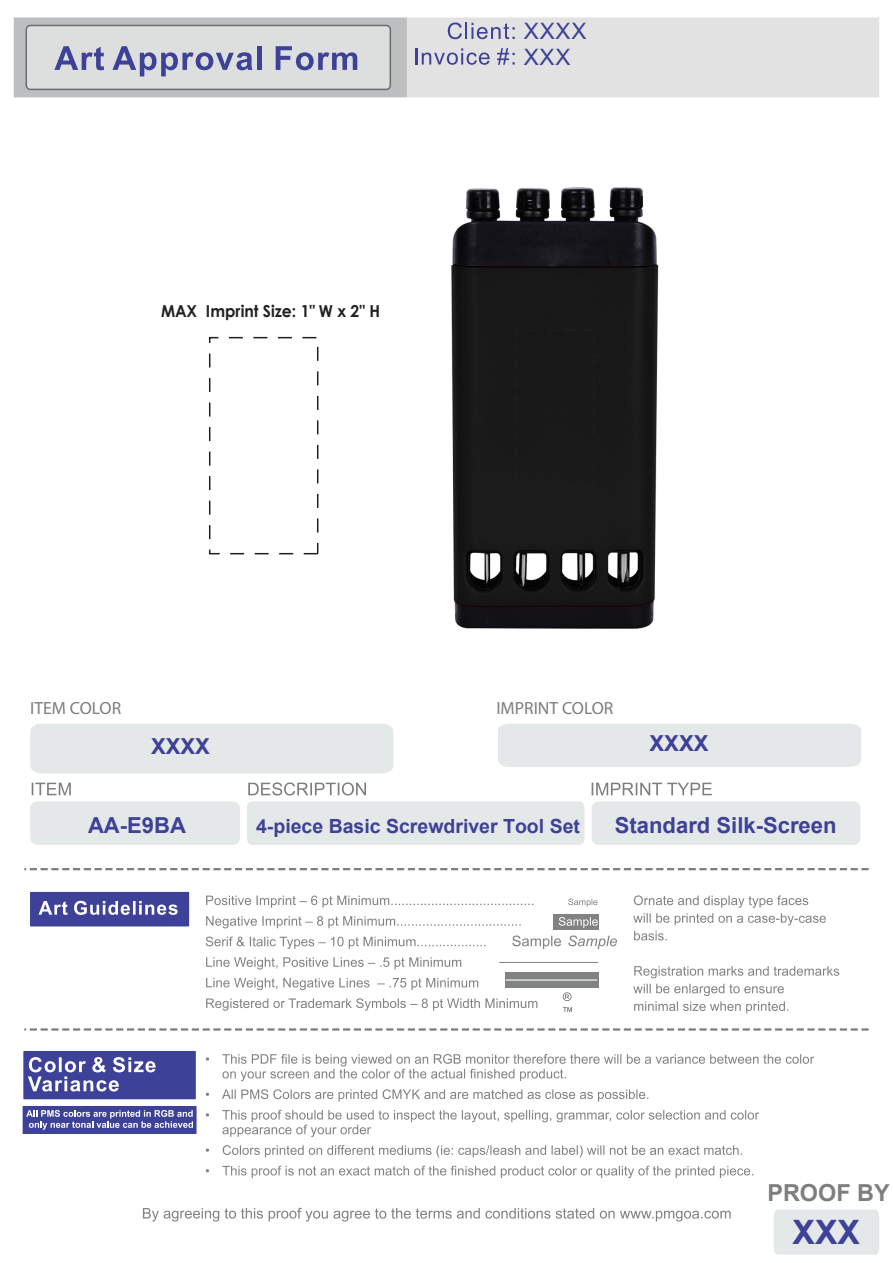
<style>
.page{position:relative;width:893px;height:1263px;background:#fff}
.page>*{position:absolute;margin:0;border:0;box-sizing:border-box;transform-origin:0 0}
.t1{font:700 33.6px "Arial";color:#3e4298}
.t2{font:700 23.4px "Arial";color:#7e7d7f}
.t3{font:22.5px/25.5px "Arial";letter-spacing:.035em;color:#3d4197}
.t4{font:700 22.05px "Arial";color:#3d4197}
.t5{font:700 19.5px "Arial";color:#3d4197}
.t6{font:17.7px "Myriad Pro";color:#7e7d7c}
.t7{font:700 16.5px "Century Gothic";color:#231f20;scale:.95 1}
</style>
<div class="page">
<div style="left:14px;top:17px;width:393px;height:80px;background:#bdbebf"></div>
<div style="left:407px;top:17px;width:472px;height:80px;background:#e2e2e3"></div>
<div style="left:26px;top:25px;width:364px;height:64px;background:#dddede;border-radius:4px"></div>
<div style="left:26px;top:25px;width:365px;height:65px;border:2px solid #6a6c6e;border-radius:4px"></div>
<svg style="left:54px;top:46px;width:50px;height:24px"></svg>
<svg style="left:112px;top:46px;width:141px;height:30px"></svg>
<div style="left:257px;top:46px;width:5px;height:24px;background:#3d4197"></div>
<svg style="left:276px;top:46px;width:81px;height:24px"></svg>
<svg style="left:448px;top:23px;width:67px;height:16px"></svg>
<svg style="left:415px;top:48px;width:75px;height:17px"></svg>
<svg style="left:497px;top:48px;width:18px;height:17px"></svg>
<div style="left:553px;top:915px;width:45px;height:15px;background:#818282"></div>
<div style="left:505px;top:972px;width:93px;height:15px;background:#818282"></div>
<svg style="left:143px;top:1208px;width:588px;height:13px"></svg>
<svg style="left:206px;top:895px;width:327px;height:13px"></svg>
<svg style="left:206px;top:916px;width:315px;height:12px"></svg>
<svg style="left:206px;top:936px;width:280px;height:13px"></svg>
<svg style="left:206px;top:957px;width:255px;height:12px"></svg>
<svg style="left:206px;top:978px;width:272px;height:12px"></svg>
<svg style="left:206px;top:998px;width:331px;height:13px"></svg>
<svg style="left:568px;top:899px;width:29px;height:8px"></svg>
<svg style="left:559px;top:917px;width:39px;height:11px"></svg>
<svg style="left:512px;top:935px;width:49px;height:14px"></svg>
<svg style="left:568px;top:935px;width:49px;height:14px"></svg>
<svg style="left:206px;top:1054px;width:608px;height:27px"></svg>
<svg style="left:206px;top:1089px;width:442px;height:12px"></svg>
<svg style="left:206px;top:1110px;width:553px;height:27px"></svg>
<svg style="left:206px;top:1145px;width:536px;height:12px"></svg>
<svg style="left:206px;top:1166px;width:547px;height:12px"></svg>
<svg style="left:633px;top:895px;width:193px;height:30px"></svg>
<svg style="left:634px;top:931px;width:33px;height:9px"></svg>
<svg style="left:634px;top:966px;width:205px;height:12px"></svg>
<svg style="left:633px;top:984px;width:155px;height:29px"></svg>
<div style="left:30px;top:892px;width:159px;height:34px;background:#3d4197"></div>
<div style="left:23px;top:1051px;width:173px;height:48px;background:#3d4197"></div>
<div style="left:23px;top:1106px;width:174px;height:28px;background:#3d4197"></div>
<svg style="left:39px;top:901px;width:139px;height:14px"></svg>
<svg style="left:28px;top:1057px;width:128px;height:34px"></svg>
<div style="left:30px;top:801px;width:210px;height:44px;background:#e5e8e8;border-radius:7px"></div>
<div style="left:30px;top:723px;width:363px;height:50px;background:#e5e8e8"></div>
<div style="left:498px;top:723px;width:363px;height:44px;background:#e5e8e8"></div>
<svg style="left:32px;top:783px;width:39px;height:12px"></svg>
<svg style="left:592px;top:783px;width:120px;height:12px"></svg>
<div style="left:247px;top:801px;width:338px;height:44px;background:#e5e8e8"></div>
<svg style="left:248px;top:782px;width:118px;height:13px"></svg>
<svg style="left:24px;top:868px;width:845px;height:2px"></svg>
<svg style="left:24px;top:1028px;width:845px;height:2px"></svg>
<hr style="left:499px;top:962px;width:99px;height:1px;background:#818282">
<hr style="left:506px;top:979px;width:91px;height:2px;background:#fff">
<svg style="left:563px;top:992px;width:8px;height:9px"></svg>
<svg style="left:563px;top:1007px;width:9px;height:5px"></svg>
<div style="left:592px;top:801px;width:268px;height:44px;background:#e5e8e8;border-radius:7px"></div>
<div style="left:774px;top:1209px;width:105px;height:45px;background:#e5e8e8"></div>
<svg style="left:26px;top:1110px;width:167px;height:20px"></svg>
<img style="left:318px;top:187px;width:341px;height:442px">
<div style="left:209px;top:337px;width:109px;height:217px;border:2px dashed #231f20"></div>
<div style="left:515px;top:329px;width:80px;height:158px;border:1px dashed #231f20"></div>
<p class="t7" style="left:161px;top:299px;width:232px">MAX Imprint Size: 1" W x 2" H</p>
<p class="t3" style="left:524px;top:18px;width:64px">XXXX<br>XXX</p>
<p class="t6" style="left:30px;top:697px;width:92px">ITEM COLOR</p>
<p class="t6" style="left:496px;top:697px;width:118px">IMPRINT COLOR</p>
<p class="t4" style="left:151px;top:730px;width:60px">XXXX</p>
<p class="t4" style="left:650px;top:727px;width:60px">XXXX</p>
<p class="t4" style="left:88px;top:809px;width:99px">AA-E9BA</p>
<p class="t5" style="left:256px;top:812px;width:325px">4-piece Basic Screwdriver Tool Set</p>
<p class="t4" style="left:615px;top:809px;width:223px">Standard Silk-Screen</p>
<p class="t2" style="left:767px;top:1176px;width:124px">PROOF BY</p>
<h1 class="t1" style="left:793px;top:1208px;width:69px">XXX</h1>
</div>
